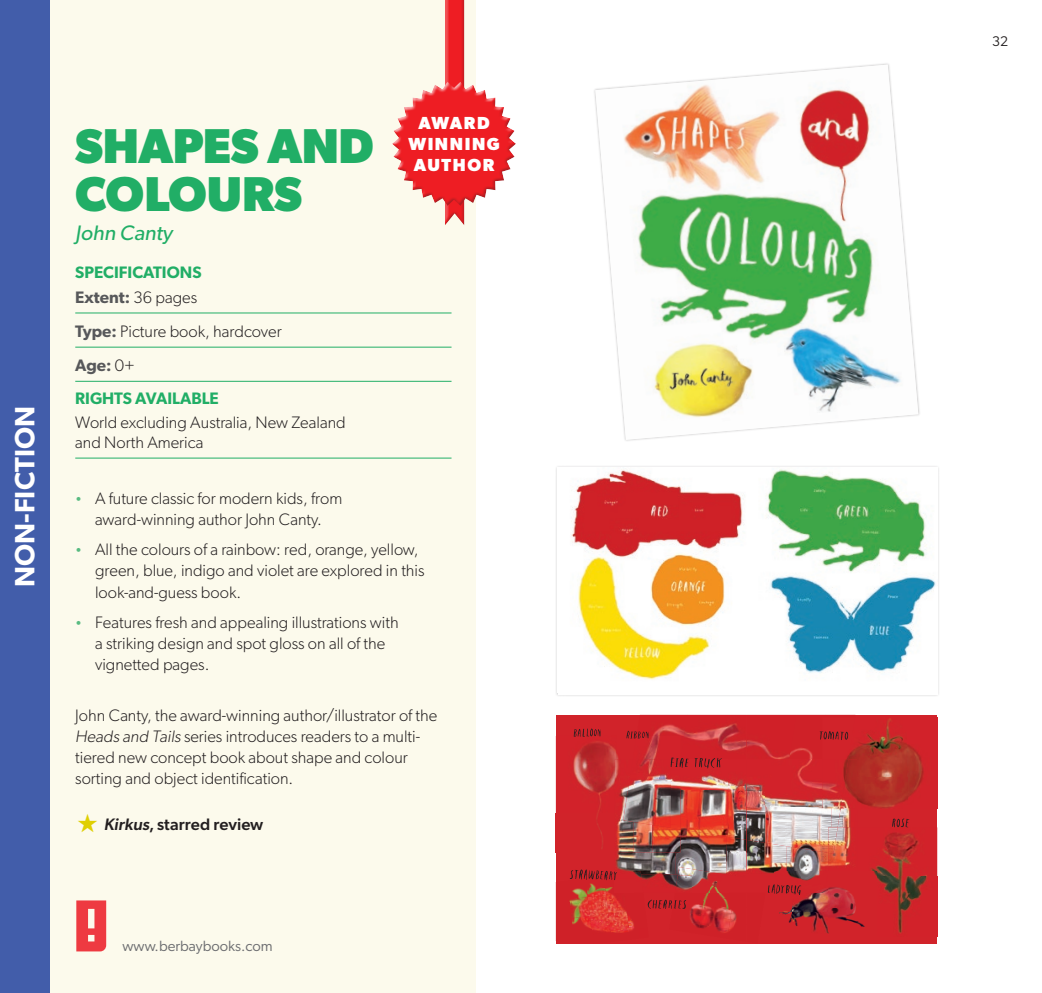
<style>
.page{position:relative;width:1042px;height:993px;background:#fff}
.page>*{position:absolute;margin:0;border:0;box-sizing:border-box;transform-origin:0 0}
.t1{font:700 49px/47.2px "Gibson";letter-spacing:-.01em;color:#21ae66}
.t2{font:600 28px "Gibson";color:#fff}
.t3{font:italic 21px "Gibson";color:#21ae66}
.t4{font:700 17.5px/21px "Gibson";letter-spacing:.09em;color:#fff;text-align:center}
.t5{font:300 16.62px/21px "Gibson";color:#231f20}
.t6{font:600 16.62px/24.2px "Gibson";color:#21ae66}
.t7{font:500 16.62px "Gibson";color:#231f20}
.t8{font:14.88px "Gibson";color:#6c6d70}
.t9{font:14px "Gibson";color:#231f20}
.s1{color:#57585a}
.s2{font-weight:300;color:#231f20}
.s3{font-weight:600;color:#57585a}
.s4{font-weight:600;color:#21ae66}
.s5{font-size:14px;color:#59bb81}
.s6{font-style:italic}
</style>
<div class="page">
<div style="left:50px;top:0;width:426px;height:992px;background:#fcfaec"></div>
<hr style="left:75px;top:312px;width:376px;height:1px;background:#21ae66">
<hr style="left:75px;top:346px;width:376px;height:1px;background:#21ae66">
<hr style="left:75px;top:381px;width:376px;height:1px;background:#21ae66">
<hr style="left:75px;top:457px;width:376px;height:1px;background:#21ae66">
<img style="left:595px;top:65px;width:323px;height:374px">
<div style="left:555px;top:465px;width:385px;height:232px;background:#231f20;opacity:.25"></div>
<img style="left:558px;top:467px;width:379px;height:225px">
<svg style="left:445px;top:0;width:20px;height:225px;background:#ea3a3e"></svg>
<div style="left:391px;top:79px;width:126px;height:126px;background:#fff;opacity:.75"></div>
<div style="left:391px;top:82px;width:126px;height:125px;background:#231f20;opacity:.3"></div>
<div style="left:556px;top:714px;width:190px;height:229px;background:#d1232a"></div>
<img style="left:573px;top:741px;width:43px;height:108px">
<img style="left:687px;top:714px;width:59px;height:37px">
<img style="left:637px;top:714px;width:50px;height:23px">
<img style="left:644px;top:735px;width:36px;height:24px">
<img style="left:705px;top:892px;width:18px;height:3px">
<img style="left:703px;top:895px;width:25px;height:9px">
<img style="left:692px;top:904px;width:9px;height:5px">
<img style="left:701px;top:904px;width:29px;height:10px">
<img style="left:730px;top:909px;width:7px;height:10px">
<img style="left:690px;top:909px;width:11px;height:10px">
<img style="left:700px;top:914px;width:30px;height:10px">
<img style="left:729px;top:919px;width:8px;height:9px">
<img style="left:690px;top:919px;width:10px;height:9px">
<img style="left:698px;top:924px;width:31px;height:9px">
<img style="left:727px;top:928px;width:5px;height:5px">
<img style="left:676px;top:836px;width:50px;height:38px">
<img style="left:726px;top:836px;width:20px;height:36px">
<img style="left:615px;top:852px;width:61px;height:22px">
<img style="left:643px;top:874px;width:35px;height:13px">
<img style="left:615px;top:759px;width:18px;height:93px">
<img style="left:633px;top:827px;width:19px;height:25px">
<img style="left:652px;top:827px;width:28px;height:25px">
<img style="left:680px;top:774px;width:47px;height:62px">
<img style="left:727px;top:779px;width:19px;height:60px">
<img style="left:623px;top:779px;width:48px;height:48px">
<img style="left:671px;top:778px;width:9px;height:51px">
<img style="left:629px;top:759px;width:42px;height:20px">
<img style="left:675px;top:875px;width:44px;height:17px">
<img style="left:678px;top:866px;width:33px;height:9px">
<img style="left:711px;top:871px;width:22px;height:3px">
<img style="left:606px;top:887px;width:7px;height:5px">
<img style="left:588px;top:883px;width:18px;height:11px">
<img style="left:572px;top:888px;width:16px;height:8px">
<img style="left:606px;top:892px;width:19px;height:19px">
<img style="left:587px;top:894px;width:21px;height:19px">
<img style="left:571px;top:896px;width:19px;height:19px">
<img style="left:608px;top:911px;width:21px;height:18px">
<img style="left:590px;top:913px;width:21px;height:16px">
<img style="left:571px;top:915px;width:21px;height:14px">
<img style="left:571px;top:917px;width:3px;height:12px">
<img style="left:628px;top:919px;width:6px;height:12px">
<img style="left:592px;top:929px;width:38px;height:4px">
<img style="left:637px;top:871px;width:6px;height:8px">
<img style="left:573px;top:728px;width:28px;height:9px">
<img style="left:626px;top:728px;width:32px;height:14px">
<img style="left:569px;top:867px;width:68px;height:14px">
<img style="left:665px;top:754px;width:57px;height:16px">
<img style="left:647px;top:899px;width:45px;height:13px">
<div style="left:746px;top:714px;width:191px;height:229px;background:#d1232a"></div>
<img style="left:870px;top:832px;width:57px;height:44px">
<img style="left:876px;top:876px;width:51px;height:57px">
<img style="left:855px;top:718px;width:52px;height:59px">
<img style="left:907px;top:744px;width:17px;height:54px">
<img style="left:857px;top:777px;width:51px;height:30px">
<img style="left:796px;top:714px;width:29px;height:45px">
<img style="left:825px;top:714px;width:30px;height:1px">
<img style="left:746px;top:714px;width:50px;height:45px">
<img style="left:818px;top:742px;width:4px;height:17px">
<svg style="left:789px;top:757px;width:13px;height:2px"></svg>
<img style="left:822px;top:717px;width:33px;height:42px">
<img style="left:841px;top:807px;width:10px;height:20px">
<img style="left:746px;top:842px;width:40px;height:31px">
<img style="left:786px;top:852px;width:42px;height:19px">
<img style="left:828px;top:827px;width:23px;height:65px">
<img style="left:848px;top:759px;width:9px;height:48px">
<img style="left:765px;top:759px;width:66px;height:93px">
<img style="left:746px;top:783px;width:19px;height:59px">
<img style="left:831px;top:807px;width:10px;height:20px">
<img style="left:828px;top:827px;width:9px;height:26px">
<img style="left:822px;top:759px;width:26px;height:48px">
<img style="left:774px;top:871px;width:54px;height:61px">
<img style="left:870px;top:871px;width:6px;height:5px">
<img style="left:828px;top:892px;width:19px;height:29px">
<img style="left:847px;top:889px;width:18px;height:37px">
<img style="left:892px;top:818px;width:18px;height:10px">
<img style="left:818px;top:729px;width:32px;height:13px">
<img style="left:768px;top:881px;width:49px;height:13px">
<div style="left:0;top:0;width:50px;height:992px;background:#425daa"></div>
<svg style="left:76px;top:900px;width:30px;height:51px;background:#ef5357"></svg>
<h2 class="t2" style="left:8px;top:586px;width:182px;rotate:-90deg">NON-FICTION</h2>
<h1 class="t1" style="left:75px;top:121px;width:300px">SHAPES AND<br>COLOURS</h1>
<p class="t3" style="left:75px;top:220px;width:99px">John Canty</p>
<p class="t6" style="left:75px;top:260px;width:128px">SPECIFICATIONS<br><span class="s1">Extent:</span> <span class="s2">36 pages</span></p>
<p class="t5" style="left:75px;top:314px;width:208px;line-height:33.8px"><span class="s3">Type:</span> Picture book, hardcover<br><span class="s3">Age:</span> 0+<br><span class="s4">RIGHTS AVAILABLE</span></p>
<p class="t5" style="left:75px;top:413px;width:272px;line-height:19.2px">World excluding Australia, New Zealand and North America</p>
<p class="t4" style="left:408px;top:112px;width:93px">AWARD<br>WINNING<br>AUTHOR</p>
<p class="t5" style="left:75px;top:487px;width:268px;text-align:center"><span class="s5">•</span> A future classic for modern kids, from award-winning author John Canty.</p>
<p class="t5" style="left:95px;top:539px;width:331px;text-indent:-20px"><span class="s5">•</span> All the colours of a rainbow: red, orange, yellow, green, blue, indigo and violet are explored in this look-and-guess book.</p>
<p class="t5" style="left:95px;top:611px;width:305px;text-indent:-20px"><span class="s5">•</span> Features fresh and appealing illustrations with a striking design and spot gloss on all of the vignetted pages.</p>
<p class="t5" style="left:75px;top:704px;width:364px">John Canty, the award-winning author/illustrator of the <span class="s6">Heads and Tails</span> series introduces readers to a multi&shy;tiered new concept book about shape and colour sorting and object identification.</p>
<p class="t7" style="left:104px;top:812px;width:161px"><span class="s6">Kirkus</span>, starred review</p>
<p class="t8" style="left:123px;top:936px;width:152px">www.berbaybooks.com</p>
<p class="t9" style="left:992px;top:33px;width:18px">32</p>
</div>
